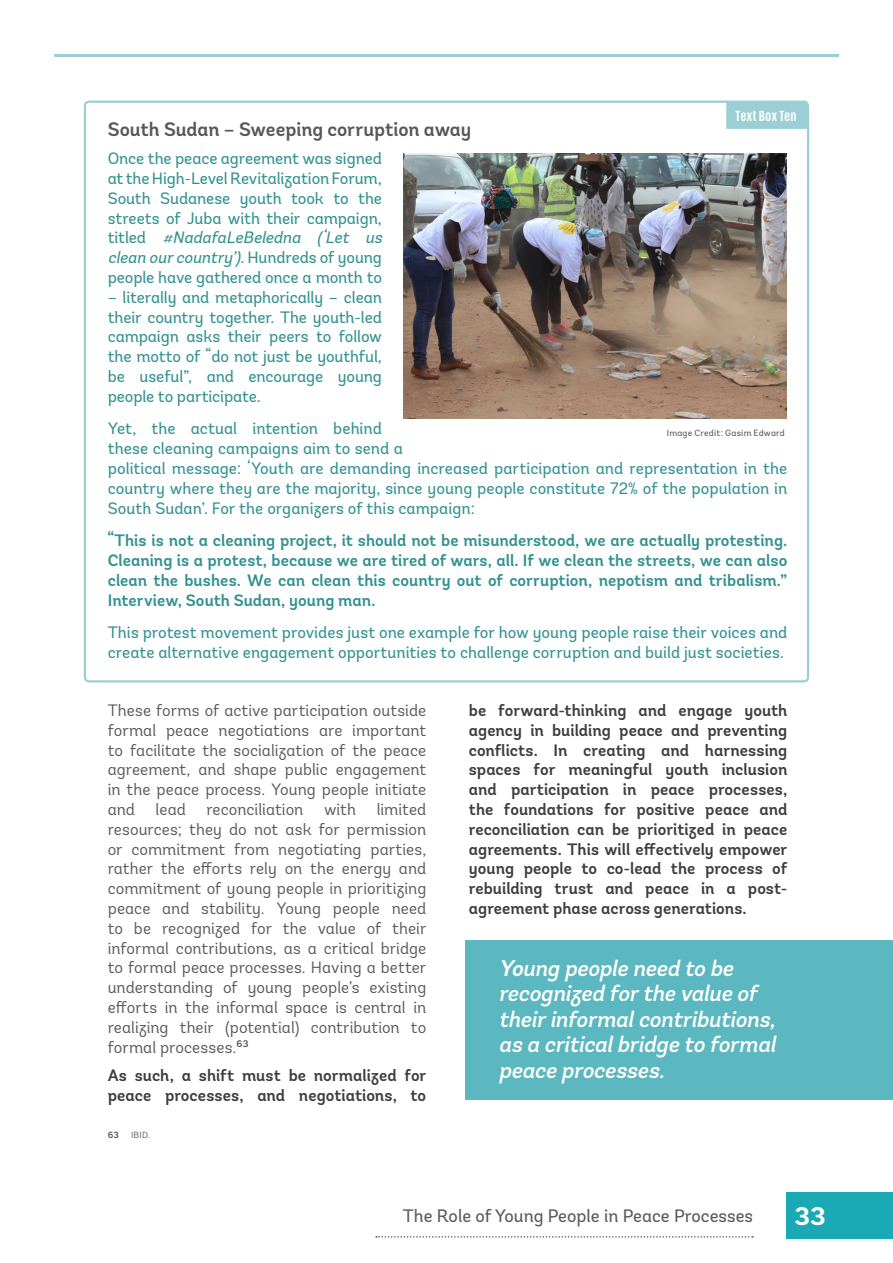
<style>
.page{position:relative;width:893px;height:1263px;background:#fff}
.page>*{position:absolute;margin:0;border:0;box-sizing:border-box;transform-origin:0 0}
.t1{font:700 25.5px "Andes";color:#fff}
.Pull_Quote{font:italic 500 22.5px/25.5px "Andes";color:#fff}
.Sub_subhead{font:600 19.5px "Andes";letter-spacing:-.005em;color:#57585a}
.t2{font:18px "Andes";color:#57585a}
.Text_box_body{font:16.5px/19.8px "Andes";color:#339192}
.Body_copy{font:16.5px/19.8px "Andes";color:#57585a;text-align:justify}
.Body_copy-2{font:600 16.5px/19.8px "Andes";color:#3e3e3f}
.Text_box_body-2{font:600 16.5px/19.8px "Andes";color:#339192;text-align:justify}
.t3{font:700 15px "Giorgio Sans";letter-spacing:.04em;color:#fff}
.Footnotes{font:9px "Andes";letter-spacing:.025em;color:#57585a}
.Footnotes-2{font:9px "Andes";color:#57585a}
.Footnotes-3{font:600 9px "Andes";color:#57585a}
.s1{font-style:italic}
.s2{font-weight:600}
</style>
<div class="page">
<hr style="left:54px;top:54px;width:785px;height:3px;background:#9bcfd5">
<div style="left:726px;top:102px;width:81px;height:27px;background:#9bcfd5"></div>
<div style="left:466px;top:940px;width:427px;height:159px;background:#5cb8c0"></div>
<img style="left:403px;top:153px;width:384px;height:265px">
<div style="left:786px;top:1192px;width:107px;height:46px;background:#19aab5"></div>
<svg style="left:376px;top:1236px;width:377px;height:1px"></svg>
<p class="t3" style="left:736px;top:108px;width:62px">Text Box Ten</p>
<p class="Sub_subhead" style="left:108px;top:117px;width:365px">South Sudan – Sweeping corruption away</p>
<p class="Text_box_body" style="left:108px;top:149px;width:280px">Once the peace agreement was signed at the High-Level Revitalization Forum, South Sudanese youth took to the streets of Juba with their campaign, t i t l e d <span class="s1">#NadafaLeBeledna (‘Let us clean ourcountry’).</span>H u n d r e d s o f y o u n g people have gathered once a month to</p>
<p class="Text_box_body" style="left:108px;top:287px;width:276px;text-align:justify">– literally and metaphorically – clean their country together. The youth-led campaign asks their peers to follow the motto of “do not just be youthful, be useful”, and encourage young people to participate.</p>
<p class="Text_box_body" style="left:108px;top:419px;width:681px">Yet, the actual intention behind<br>these cleaning campaigns aim to send a<br>political message: ‘Youth are demanding increased participation and representation in the country where they are the majority, since young people constitute 72% of the population in South Sudan’. For the organizers of this campaign:</p>
<p class="Text_box_body-2" style="left:108px;top:531px;width:681px">“This is not a cleaning project, it should not be misunderstood, we are actually protesting.<br>Cleaning is a protest, because we are tired of wars, all. If we clean the streets, we can also clean the bushes. We can clean this country out of corruption, nepotism and tribalism.” Interview, South Sudan, young man.</p>
<p class="Text_box_body" style="left:108px;top:623px;width:681px">This protest movement provides just one example for how young people raise their voices and create alternative engagement opportunities to challenge corruption and build just societies.</p>
<p class="Footnotes" style="left:667px;top:428px;width:120px">Image Credit: Gasim Edward</p>
<p class="Body_copy" style="left:108px;top:700px;width:320px">These forms of active participation outside formal peace negotiations are important to facilitate the socialization of the peace agreement, and shape public engagement in the peace process. Young people initiate and</p>
<p class="Body_copy" style="left:108px;top:799px;width:320px;text-indent:269px">limited resources; they do not ask for permission or commitment from negotiating parties, rather the efforts rely on the energy and commitment of young people in prioritizing peace and stability. Young people need to be recognized for the value of their informal contributions, as a critical bridge to formal peace processes. Having a better understanding of young people’s existing efforts in the informal space is central in realizing their (potential) contribution to formal processes.<sup>63</sup></p>
<p class="Body_copy-2" style="left:108px;top:1066px;width:320px">As such, a shift must be normalized for peace processes, and negotiations, to</p>
<p class="Body_copy" style="left:156px;top:799px;width:32px">lead</p>
<p class="Body_copy" style="left:206px;top:799px;width:98px">reconciliation</p>
<p class="Body_copy" style="left:324px;top:799px;width:34px">with</p>
<p class="Footnotes-3" style="left:108px;top:1129px;width:13px">63</p>
<p class="Footnotes-2" style="left:131px;top:1129px;width:21px">IBID.</p>
<p class="Body_copy-2" style="left:469px;top:701px;width:320px;text-align:justify">be forward-thinking and engage youth agency in building peace and preventing conflicts. In creating and harnessing spaces for meaningful youth inclusion and participation in peace processes, the foundations for positive peace and reconciliation can be prioritized in peace agreements. This will effectively empower young people to co-lead the process of rebuilding trust and peace in a post&shy;agreement phase across generations.</p>
<p class="Pull_Quote" style="left:498px;top:956px;width:284px"><span class="s2">Yo</span>ung people need to be recognized forthe value of theirinformalcontributions, asa criticalbridge to formal peace processes.</p>
<p class="t2" style="left:403px;top:1205px;width:352px">The Role of Young People in Peace Processes</p>
<p class="t1" style="left:794px;top:1200px;width:33px">33</p>
</div>
